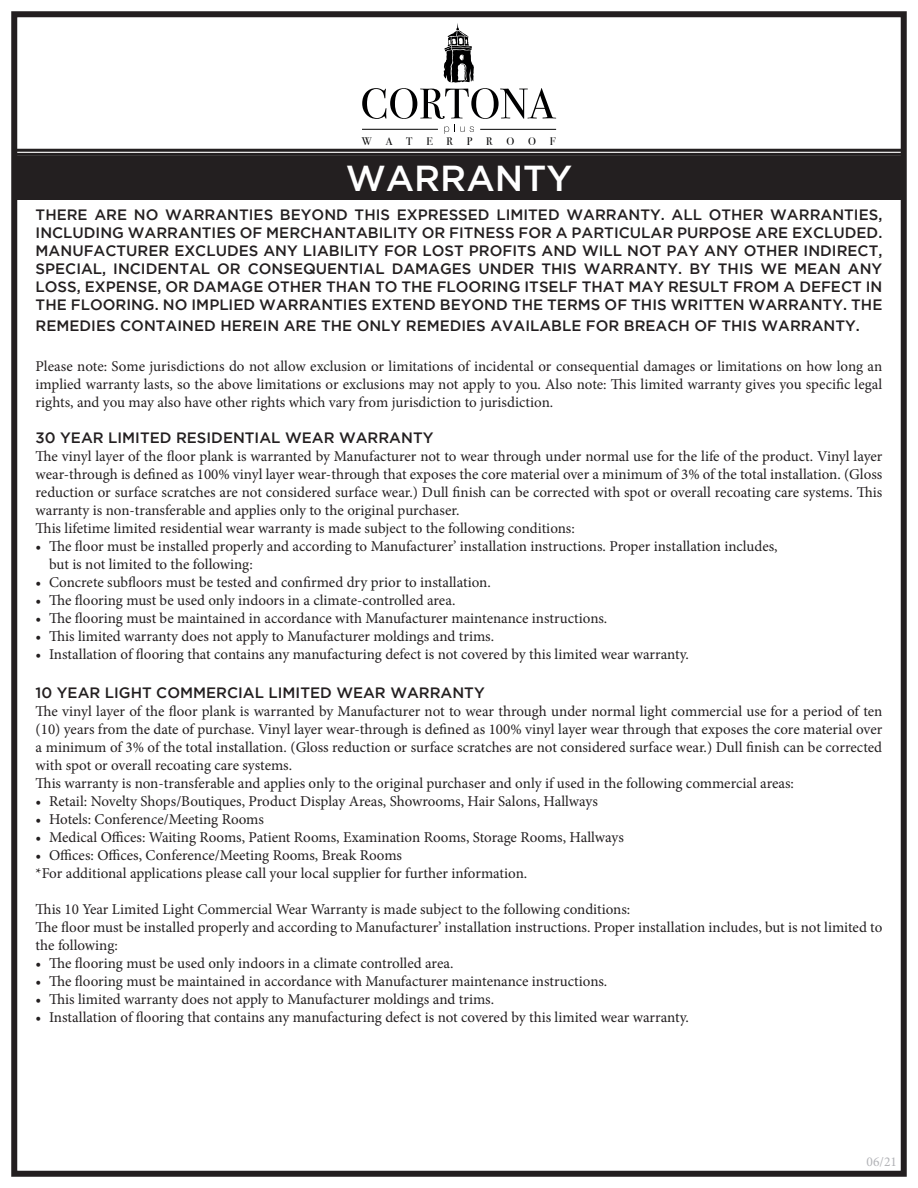
<style>
.page{position:relative;width:918px;height:1188px;background:#fff}
.page>*{position:absolute;margin:0;border:0;box-sizing:border-box;transform-origin:0 0}
.t1{font:500 36px "Gotham";color:#fff}
.t2{font:15px/18px "Minion Pro";color:#231f20;text-align:justify}
.t3{font:500 15px/18px "Gotham";color:#231f20;text-align:justify}
.t4{font:13.5px "Minion Pro";color:#b2b3b7}
.t5{font:10.95px "Bodoni Svty Two OSITCTT";color:#000001}
</style>
<div class="page">
<div style="left:11px;top:11px;width:896px;height:1166px;border:6px solid #231f20"></div>
<hr style="left:14px;top:149px;width:890px;height:3px;background:#231f20">
<hr style="left:14px;top:153px;width:890px;height:3px;background:#231f20">
<div style="left:15px;top:156px;width:888px;height:44px;background:#231f20"></div>
<svg style="left:362px;top:23px;width:194px;height:111px"></svg>
<hr style="left:362px;top:129px;width:76px;height:1px;background:#000001">
<hr style="left:480px;top:129px;width:76px;height:1px;background:#000001">
<p class="t5" style="left:362px;top:135px;width:12px">W</p>
<p class="t5" style="left:386px;top:135px;width:8px">A</p>
<p class="t5" style="left:406px;top:135px;width:8px">T</p>
<p class="t5" style="left:426px;top:135px;width:8px">E</p>
<p class="t5" style="left:447px;top:135px;width:8px">R</p>
<p class="t5" style="left:467px;top:135px;width:7px">P</p>
<p class="t5" style="left:486px;top:135px;width:8px">R</p>
<p class="t5" style="left:506px;top:135px;width:9px">O</p>
<p class="t5" style="left:528px;top:135px;width:9px">O</p>
<p class="t5" style="left:550px;top:135px;width:7px">F</p>
<h1 class="t1" style="left:346px;top:158px;width:228px">WARRANTY</h1>
<p class="t3" style="left:36px;top:205px;width:848px">THERE ARE NO WARRANTIES BEYOND THIS EXPRESSED LIMITED WARRANTY. ALL OTHER WARRANTIES, INCLUDING WARRANTIES OF MERCHANTABILITY OR FITNESS FOR A PARTICULAR PURPOSE ARE EXCLUDED.<br>MANUFACTURER EXCLUDES ANY LIABILITY FOR LOST PROFITS AND WILL NOT PAY ANY OTHER INDIRECT, SPECIAL, INCIDENTAL OR CONSEQUENTIAL DAMAGES UNDER THIS WARRANTY. BY THIS WE MEAN ANY LOSS, EXPENSE, OR DAMAGE OTHER THAN TO THE FLOORING ITSELF THAT MAY RESULT FROM A DEFECT IN THE FLOORING. NO IMPLIED WARRANTIES EXTEND BEYOND THE TERMS OF THIS WRITTEN WARRANTY. THE</p>
<p class="t3" style="left:36px;top:317px;width:826px">REMEDIES CONTAINED HEREIN ARE THE ONLY REMEDIES AVAILABLE FOR BREACH OF THIS WARRANTY.</p>
<p class="t2" style="left:36px;top:357px;width:848px">Please note: Some jurisdictions do not allow exclusion or limitations of incidental or consequential damages or limitations on how long an implied warranty lasts, so the above limitations or exclusions may not apply to you. Also note: This limited warranty gives you specific legal rights, and you may also have other rights which vary from jurisdiction to jurisdiction.</p>
<p class="t3" style="left:36px;top:428px;width:399px">30 YEAR LIMITED RESIDENTIAL WEAR WARRANTY</p>
<p class="t2" style="left:36px;top:447px;width:848px">The vinyl layer of the floor plank is warranted by Manufacturer not to wear through under normal use for the life of the product. Vinyl layer wear-through is defined as 100% vinyl layer wear-through that exposes the core material over a minimum of 3% of the total installation. (Gloss reduction or surface scratches are not considered surface wear.) Dull finish can be corrected with spot or overall recoating care systems. This warranty is non-transferable and applies only to the original purchaser.</p>
<p class="t2" style="left:36px;top:519px;width:541px">This lifetime limited residential wear warranty is made subject to the following conditions:</p>
<p class="t2" style="left:36px;top:537px;width:744px">• The floor must be installed properly and according to Manufacturer’ installation instructions. Proper installation includes,</p>
<p class="t2" style="left:49px;top:555px;width:205px">but is not limited to the following:</p>
<p class="t2" style="left:36px;top:573px;width:457px">• Concrete subfloors must be tested and confirmed dry prior to installation.</p>
<p class="t2" style="left:36px;top:591px;width:421px">• The flooring must be used only indoors in a climate-controlled area.</p>
<p class="t2" style="left:36px;top:609px;width:573px">• The flooring must be maintained in accordance with Manufacturer maintenance instructions.</p>
<p class="t2" style="left:36px;top:627px;width:460px">• This limited warranty does not apply to Manufacturer moldings and trims.</p>
<p class="t2" style="left:36px;top:645px;width:655px">• Installation of flooring that contains any manufacturing defect is not covered by this limited wear warranty.</p>
<p class="t3" style="left:36px;top:684px;width:451px">10 YEAR LIGHT COMMERCIAL LIMITED WEAR WARRANTY</p>
<p class="t2" style="left:36px;top:703px;width:848px">The vinyl layer of the floor plank is warranted by Manufacturer not to wear through under normal light commercial use for a period of ten (10) years from the date of purchase. Vinyl layer wear-through is defined as 100% vinyl layer wear through that exposes the core material over a minimum of 3% of the total installation. (Gloss reduction or surface scratches are not considered surface wear.) Dull finish can be corrected with spot or overall recoating care systems.</p>
<p class="t2" style="left:36px;top:775px;width:760px">This warranty is non-transferable and applies only to the original purchaser and only if used in the following commercial areas:</p>
<p class="t2" style="left:36px;top:793px;width:564px">• Retail: Novelty Shops/Boutiques, Product Display Areas, Showrooms, Hair Salons, Hallways</p>
<p class="t2" style="left:36px;top:811px;width:230px">• Hotels: Conference/Meeting Rooms</p>
<p class="t2" style="left:36px;top:829px;width:590px">• Medical Offices: Waiting Rooms, Patient Rooms, Examination Rooms, Storage Rooms, Hallways</p>
<p class="t2" style="left:36px;top:847px;width:368px">• Offices: Offices, Conference/Meeting Rooms, Break Rooms</p>
<p class="t2" style="left:36px;top:865px;width:493px">*For additional applications please call your local supplier for further information.</p>
<p class="t2" style="left:36px;top:901px;width:596px">This 10 Year Limited Light Commercial Wear Warranty is made subject to the following conditions:</p>
<p class="t2" style="left:36px;top:919px;width:848px">The floor must be installed properly and according to Manufacturer’ installation instructions. Proper installation includes, but is not limited to the following:</p>
<p class="t2" style="left:36px;top:955px;width:419px">• The flooring must be used only indoors in a climate controlled area.</p>
<p class="t2" style="left:36px;top:973px;width:573px">• The flooring must be maintained in accordance with Manufacturer maintenance instructions.</p>
<p class="t2" style="left:36px;top:991px;width:460px">• This limited warranty does not apply to Manufacturer moldings and trims.</p>
<p class="t2" style="left:36px;top:1009px;width:655px">• Installation of flooring that contains any manufacturing defect is not covered by this limited wear warranty.</p>
<p class="t4" style="left:867px;top:1153px;width:32px">06/21</p>
</div>
